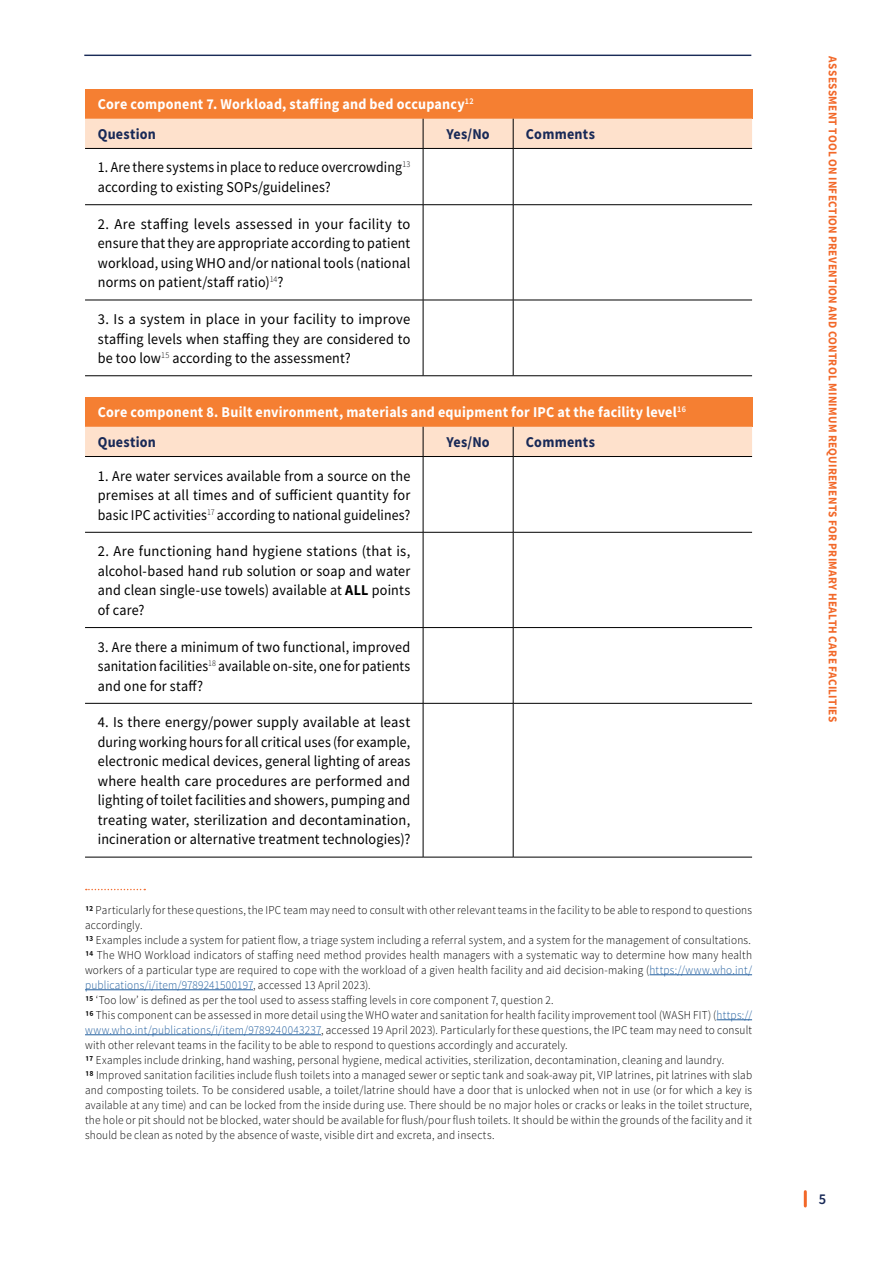
<style>
.page{position:relative;width:893px;height:1263px;background:#fff}
.page>*{position:absolute;margin:0;border:0;box-sizing:border-box;transform-origin:0 0}
.t1{font:15px/19.5px "Source Sans Pro";letter-spacing:.01em;color:#000;text-align:justify}
.t2{font:15px/19.5px "Source Sans Pro";letter-spacing:.01em;color:#000;text-align:justify;scale:.94 1}
.t3{font:700 15px/30px "Source Sans Pro";letter-spacing:.015em;color:#fff;scale:.94 1}
.t4{font:15px/19.5px "Source Sans Pro";letter-spacing:.01em;color:#000;scale:.92 1}
.t5{font:700 15px "Source Sans Pro";letter-spacing:.015em;color:#182957;scale:.94 1}
.t6{font:600 15px "Source Sans Pro";color:#182957;scale:.96 1}
.t7{font:300 12px/15px "Source Sans Pro";letter-spacing:.02em;color:#000;scale:.94 1}
.t8{font:700 12px "Source Sans Pro";letter-spacing:.025em;color:#f26829;scale:.94 1}
.s1{color:#182957}
.s2{font-weight:700}
.s3{font-weight:600}
.s4{color:#215e9e}
</style>
<div class="page">
<hr style="left:804px;top:1191px;width:3px;height:15px;background:#f26829">
<hr style="left:84px;top:55px;width:667px;height:1px;background:#182957">
<div style="left:85px;top:89px;width:667px;height:30px;background:#f57f32"></div>
<svg style="left:85px;top:149px;width:667px;height:226px"></svg>
<hr style="left:85px;top:148px;width:338px;height:1px;background:#000">
<hr style="left:423px;top:148px;width:90px;height:1px;background:#000">
<hr style="left:423px;top:149px;width:1px;height:55px;background:#000">
<hr style="left:513px;top:148px;width:239px;height:1px;background:#000">
<hr style="left:513px;top:149px;width:1px;height:55px;background:#000">
<hr style="left:423px;top:205px;width:1px;height:95px;background:#000">
<hr style="left:513px;top:205px;width:1px;height:95px;background:#000">
<hr style="left:423px;top:300px;width:1px;height:76px;background:#000">
<hr style="left:513px;top:300px;width:1px;height:76px;background:#000">
<hr style="left:85px;top:204px;width:338px;height:1px;background:#000">
<hr style="left:85px;top:300px;width:338px;height:1px;background:#000">
<hr style="left:85px;top:375px;width:338px;height:1px;background:#000">
<hr style="left:423px;top:204px;width:90px;height:1px;background:#000">
<hr style="left:513px;top:204px;width:239px;height:1px;background:#000">
<hr style="left:423px;top:300px;width:90px;height:1px;background:#000">
<hr style="left:513px;top:300px;width:239px;height:1px;background:#000">
<hr style="left:423px;top:375px;width:90px;height:1px;background:#000">
<hr style="left:513px;top:375px;width:239px;height:1px;background:#000">
<div style="left:85px;top:119px;width:667px;height:29px;background:#fee1cc"></div>
<div style="left:85px;top:397px;width:667px;height:30px;background:#f57f32"></div>
<svg style="left:85px;top:457px;width:667px;height:400px"></svg>
<hr style="left:85px;top:456px;width:338px;height:1px;background:#000">
<hr style="left:423px;top:456px;width:90px;height:1px;background:#000">
<hr style="left:423px;top:457px;width:1px;height:75px;background:#000">
<hr style="left:513px;top:456px;width:239px;height:1px;background:#000">
<hr style="left:513px;top:457px;width:1px;height:75px;background:#000">
<hr style="left:423px;top:532px;width:1px;height:95px;background:#000">
<hr style="left:513px;top:532px;width:1px;height:95px;background:#000">
<hr style="left:423px;top:628px;width:1px;height:75px;background:#000">
<hr style="left:513px;top:628px;width:1px;height:75px;background:#000">
<hr style="left:423px;top:703px;width:1px;height:154px;background:#000">
<hr style="left:513px;top:703px;width:1px;height:154px;background:#000">
<hr style="left:85px;top:532px;width:338px;height:1px;background:#000">
<hr style="left:85px;top:627px;width:338px;height:1px;background:#000">
<hr style="left:85px;top:703px;width:338px;height:1px;background:#000">
<hr style="left:85px;top:857px;width:338px;height:1px;background:#000">
<hr style="left:423px;top:532px;width:90px;height:1px;background:#000">
<hr style="left:513px;top:532px;width:239px;height:1px;background:#000">
<hr style="left:423px;top:627px;width:90px;height:1px;background:#000">
<hr style="left:513px;top:627px;width:239px;height:1px;background:#000">
<hr style="left:423px;top:703px;width:90px;height:1px;background:#000">
<hr style="left:513px;top:703px;width:239px;height:1px;background:#000">
<hr style="left:423px;top:857px;width:90px;height:1px;background:#000">
<hr style="left:513px;top:857px;width:239px;height:1px;background:#000">
<div style="left:85px;top:427px;width:667px;height:29px;background:#fee1cc"></div>
<svg style="left:86px;top:889px;width:59px;height:1px"></svg>
<hr style="left:649px;top:974px;width:103px;height:1px;background:#215e9e">
<hr style="left:85px;top:989px;width:168px;height:1px;background:#215e9e">
<hr style="left:717px;top:1019px;width:35px;height:1px;background:#215e9e">
<hr style="left:85px;top:1034px;width:236px;height:1px;background:#215e9e">
<p class="t3" style="left:98px;top:88px;width:401px">Core component 7. Workload, staffing and bed occupancy<sup>12<br></sup><span class="s1">Question</span></p>
<p class="t5" style="left:446px;top:124px;width:48px">Yes/No</p>
<p class="t5" style="left:526px;top:124px;width:75px">Comments</p>
<p class="t4" style="left:98px;top:158px;width:341px">1. Are there systems in place to reduce overcrowding<sup>13 </sup>according to existing SOPs/guidelines?</p>
<p class="t1" style="left:98px;top:214px;width:314px">2. Are staffing levels assessed in your facility to ensure that they are appropriate according to patient workload, using WHO and/or national tools (national norms on patient/staff ratio)<sup>14</sup>?</p>
<p class="t1" style="left:98px;top:309px;width:314px">3. Is a system in place in your facility to improve staffing levels when staffing they are considered to be too low<sup>15</sup> according to the assessment?</p>
<p class="t3" style="left:98px;top:396px;width:627px">Core component 8. Built environment, materials and equipment for IPC at the facility level<sup>16<br></sup><span class="s1">Question</span></p>
<p class="t5" style="left:446px;top:432px;width:48px">Yes/No</p>
<p class="t5" style="left:526px;top:432px;width:75px">Comments</p>
<p class="t2" style="left:98px;top:466px;width:334px">1. Are water services available from a source on the premises at all times and of sufficient quantity for basic IPC activities<sup>17</sup> according to national guidelines?</p>
<p class="t1" style="left:98px;top:541px;width:314px">2. Are functioning hand hygiene stations (that is, alcohol-based hand rub solution or soap and water and clean single-use towels) available at <span class="s2">ALL</span> points of care?</p>
<p class="t2" style="left:98px;top:637px;width:334px">3. Are there a minimum of two functional, improved sanitation facilities<sup>18</sup> available on-site, one for patients and one for staff?</p>
<p class="t1" style="left:98px;top:712px;width:314px">4. Is there energy/power supply available at least during working hours for all critical uses (for example, electronic medical devices, general lighting of areas where health care procedures are performed and lighting of toilet facilities and showers, pumping and treating water, sterilization and decontamination, incineration or alternative treatment technologies)?</p>
<p class="t7" style="left:85px;top:903px;width:711px"><span class="s3">12</span> Particularly for these questions, the IPC team may need to consult with other relevant teams in the facility to be able to respond to questions accordingly.<br><span class="s3">13</span> Examples include a system for patient flow, a triage system including a referral system, and a system for the management of consultations.<br><span class="s3">14</span> The WHO Workload indicators of staffing need method provides health managers with a systematic way to determine how many health workers of a particular type are required to cope with the workload of a given health facility and aid decision-making (<span class="s4">https://www.who.int/ publications/i/item/9789241500197</span>, accessed 13 April 2023).<br><span class="s3">15</span> ‘Too low’ is defined as per the tool used to assess staffing levels in core component 7, question 2.<br><span class="s3">16</span> This component can be assessed in more detail using the WHO water and sanitation for health facility improvement tool (WASH FIT) (<span class="s4">https:// www.who.int/publications/i/item/9789240043237</span>, accessed 19 April 2023). Particularly for these questions, the IPC team may need to consult with other relevant teams in the facility to be able to respond to questions accordingly and accurately.<br><span class="s3">17</span> Examples include drinking, hand washing, personal hygiene, medical activities, sterilization, decontamination, cleaning and laundry.<br><span class="s3">18</span> Improved sanitation facilities include flush toilets into a managed sewer or septic tank and soak-away pit, VIP latrines, pit latrines with slab and composting toilets. To be considered usable, a toilet/latrine should have a door that is unlocked when not in use (or for which a key is available at any time) and can be locked from the inside during use. There should be no major holes or cracks or leaks in the toilet structure, the hole or pit should not be blocked, water should be available for flush/pour flush toilets. It should be within the grounds of the facility and it should be clean as noted by the absence of waste, visible dirt and excreta, and insects.</p>
<p class="t8" style="left:841px;top:56px;width:709px;rotate:90deg">ASSESSMENT TOOL ON INFECTION PREVENTION AND CONTROL MINIMUM REQUIREMENTS FOR PRIMARY HEALTH CARE FACILITIES</p>
<p class="t6" style="left:819px;top:1189px;width:9px">5</p>
</div>
